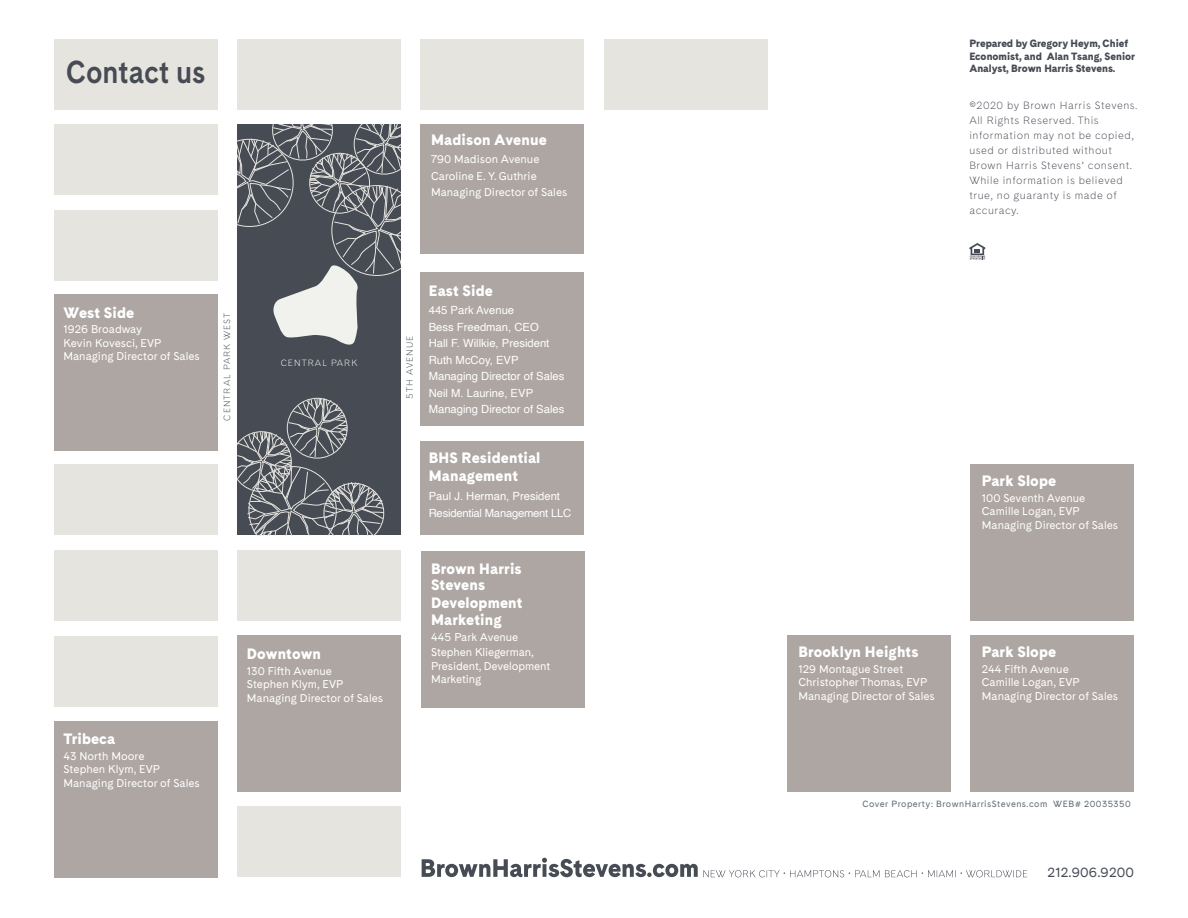
<style>
.page{position:relative;width:1188px;height:918px;background:#fff}
.page>*{position:absolute;margin:0;border:0;box-sizing:border-box;transform-origin:0 0}
.Headline_C_Black{font:700 31.5px "Cadiz";color:#464b54;scale:.9 1}
.Contact_Headline_A_W{font:900 15px/16.5px "Cadiz";letter-spacing:.01em;color:#fff}
.Contact_Headline_A_B{font:900 15px "Cadiz";letter-spacing:.01em;color:#fff}
.Cities_Phone_Number{font:13.5px "Cadiz";letter-spacing:.01em;color:#464b54}
.Contact_Names_Titles{font:11.25px/13.5px "Cadiz";color:#fff}
.Contact_Names_Titles-2{font:11.25px "Helvetica";color:#fff}
.Contact_Names_Titles-3{font:11.25px "Helvetica";letter-spacing:-.02em;color:#fff}
.Contact_Headline_A_W-2{font:11.25px "Cadiz";color:#fff}
.Copyright_Gray{font:300 10.5px/15px "Cadiz";letter-spacing:.05em;color:#464b54}
.Contact_Information{font:900 10.5px/12.6px "Cadiz";color:#464b54}
.Photo_Caption_Gray{font:9px "Cadiz";letter-spacing:.05em;color:#5d6a71}
.Street_Names_Labels{font:300 9px "Cadiz";letter-spacing:.11em;color:#464b54}
.Street_Names_Labels-2{font:300 9px "Cadiz";letter-spacing:.11em;color:#fff}
</style>
<div class="page">
<div style="left:421px;top:442px;width:163px;height:93px;background:#ada6a3"></div>
<div style="left:237px;top:125px;width:163px;height:410px;background:#464b54"></div>
<div style="left:54px;top:636px;width:163px;height:70px;background:#e6e4df"></div>
<div style="left:237px;top:39px;width:163px;height:71px;background:#e6e4df"></div>
<div style="left:604px;top:39px;width:163px;height:71px;background:#e6e4df"></div>
<div style="left:54px;top:125px;width:163px;height:70px;background:#e6e4df"></div>
<div style="left:54px;top:39px;width:163px;height:71px;background:#e6e4df"></div>
<div style="left:421px;top:39px;width:163px;height:71px;background:#e6e4df"></div>
<div style="left:237px;top:807px;width:163px;height:70px;background:#e6e4df"></div>
<div style="left:54px;top:464px;width:163px;height:71px;background:#e6e4df"></div>
<div style="left:54px;top:210px;width:163px;height:71px;background:#e6e4df"></div>
<div style="left:237px;top:636px;width:163px;height:156px;background:#ada6a3"></div>
<div style="left:54px;top:721px;width:163px;height:156px;background:#ada6a3"></div>
<svg style="left:237px;top:397px;width:148px;height:139px"></svg>
<div style="left:237px;top:550px;width:163px;height:71px;background:#e6e4df"></div>
<div style="left:54px;top:550px;width:163px;height:71px;background:#e6e4df"></div>
<svg style="left:237px;top:125px;width:164px;height:222px"></svg>
<div style="left:54px;top:295px;width:163px;height:156px;background:#ada6a3"></div>
<div style="left:788px;top:636px;width:163px;height:156px;background:#ada6a3"></div>
<div style="left:971px;top:464px;width:163px;height:157px;background:#ada6a3"></div>
<svg style="left:969px;top:243px;width:16px;height:17px"></svg>
<div style="left:422px;top:551px;width:163px;height:156px;background:#ada6a3"></div>
<div style="left:421px;top:272px;width:163px;height:154px;background:#ada6a3"></div>
<div style="left:420px;top:125px;width:163px;height:129px;background:#ada6a3"></div>
<svg style="left:422px;top:858px;width:605px;height:19px"></svg>
<div style="left:971px;top:636px;width:163px;height:156px;background:#ada6a3"></div>
<p class="Headline_C_Black" style="left:66px;top:53px;width:156px">Contact us</p>
<p class="Contact_Headline_A_W" style="left:431px;top:132px;width:117px">Madison Avenue</p>
<p class="Contact_Names_Titles" style="left:431px;top:153px;width:110px">790 Madison Avenue</p>
<p class="Contact_Names_Titles" style="left:431px;top:170px;width:107px">Caroline E. Y. Guthrie</p>
<p class="Contact_Names_Titles" style="left:431px;top:186px;width:138px">Managing Director of Sales</p>
<p class="Contact_Headline_A_W" style="left:64px;top:305px;width:72px">West Side</p>
<p class="Contact_Names_Titles" style="left:64px;top:323px;width:80px">1926 Broadway</p>
<p class="Contact_Names_Titles" style="left:64px;top:337px;width:99px">Kevin Kovesci, EVP</p>
<p class="Contact_Names_Titles" style="left:64px;top:350px;width:138px">Managing Director of Sales</p>
<p class="Contact_Headline_A_W" style="left:64px;top:732px;width:53px">Tribeca</p>
<p class="Contact_Names_Titles" style="left:64px;top:750px;width:82px">43 North Moore</p>
<p class="Contact_Names_Titles" style="left:64px;top:763px;width:138px">Stephen Klym, EVP<br>Managing Director of Sales</p>
<p class="Street_Names_Labels" style="left:221px;top:421px;width:109px;rotate:-90deg">CENTRAL PARK WEST</p>
<p class="Street_Names_Labels-2" style="left:281px;top:358px;width:78px">CENTRAL PARK</p>
<p class="Contact_Headline_A_W" style="left:247px;top:647px;width:76px">Downtown</p>
<p class="Contact_Names_Titles" style="left:247px;top:665px;width:87px">130 Fifth Avenue</p>
<p class="Contact_Names_Titles" style="left:247px;top:678px;width:138px">Stephen Klym, EVP<br>Managing Director of Sales</p>
<p class="Street_Names_Labels" style="left:404px;top:399px;width:65px;rotate:-90deg">5TH AVENUE</p>
<p class="Contact_Headline_A_W" style="left:429px;top:283px;width:66px">East Side</p>
<p class="Contact_Names_Titles-2" style="left:429px;top:302px;width:87px">445 Park Avenue</p>
<p class="Contact_Names_Titles-2" style="left:429px;top:318px;width:112px">Bess Freedman, CEO</p>
<p class="Contact_Names_Titles-2" style="left:429px;top:335px;width:122px">Hall F. Willkie, President</p>
<p class="Contact_Names_Titles-2" style="left:429px;top:351px;width:91px">Ruth McCoy, EVP</p>
<p class="Contact_Names_Titles-2" style="left:429px;top:368px;width:137px">Managing Director of Sales</p>
<p class="Contact_Names_Titles-2" style="left:429px;top:384px;width:106px">Neil M. Laurine, EVP</p>
<p class="Contact_Names_Titles-2" style="left:429px;top:401px;width:137px">Managing Director of Sales</p>
<p class="Contact_Headline_A_W" style="left:429px;top:450px;width:113px">BHS Residential</p>
<p class="Contact_Headline_A_W" style="left:429px;top:469px;width:91px">Management</p>
<p class="Contact_Names_Titles-2" style="left:429px;top:487px;width:133px">Paul J. Herman, President</p>
<p class="Contact_Names_Titles-3" style="left:429px;top:504px;width:144px">Residential Management LLC</p>
<p class="Contact_Headline_A_W" style="left:431px;top:562px;width:92px">Brown Harris</p>
<p class="Contact_Headline_A_W" style="left:431px;top:577px;width:55px">Stevens</p>
<p class="Contact_Headline_A_W" style="left:431px;top:596px;width:93px">Development<br>Marketing</p>
<p class="Contact_Headline_A_W-2" style="left:431px;top:630px;width:89px">445 Park Avenue</p>
<p class="Contact_Names_Titles" style="left:431px;top:646px;width:104px">Stephen Kliegerman,</p>
<p class="Contact_Names_Titles" style="left:431px;top:660px;width:121px">President, Development<br>Marketing</p>
<p class="Contact_Information" style="left:969px;top:38px;width:167px">Prepared by Gregory Heym, Chief<br>Economist, and Alan Tsang, Senior<br>Analyst, Brown Harris Stevens.</p>
<p class="Copyright_Gray" style="left:969px;top:98px;width:170px">©2020 by Brown Harris Stevens.<br>All Rights Reserved. This information may not be copied, used or distributed without<br>Brown Harris Stevens’ consent.<br>While information is believed true, no guaranty is made of accuracy.</p>
<p class="Contact_Headline_A_B" style="left:799px;top:642px;width:121px">Brooklyn Heights</p>
<p class="Contact_Names_Titles" style="left:799px;top:663px;width:106px">129 Montague Street</p>
<p class="Contact_Names_Titles" style="left:799px;top:676px;width:130px">Christopher Thomas, EVP</p>
<p class="Contact_Names_Titles" style="left:799px;top:690px;width:138px">Managing Director of Sales</p>
<p class="Contact_Headline_A_W" style="left:982px;top:474px;width:76px">Park Slope</p>
<p class="Contact_Names_Titles" style="left:982px;top:492px;width:105px">100 Seventh Avenue</p>
<p class="Contact_Names_Titles" style="left:982px;top:505px;width:99px">Camille Logan, EVP</p>
<p class="Contact_Names_Titles" style="left:982px;top:519px;width:138px">Managing Director of Sales</p>
<p class="Contact_Headline_A_W" style="left:982px;top:645px;width:76px">Park Slope</p>
<p class="Contact_Names_Titles" style="left:982px;top:663px;width:88px">244 Fifth Avenue</p>
<p class="Contact_Names_Titles" style="left:982px;top:676px;width:99px">Camille Logan, EVP</p>
<p class="Contact_Names_Titles" style="left:982px;top:690px;width:138px">Managing Director of Sales</p>
<p class="Photo_Caption_Gray" style="left:863px;top:799px;width:270px">Cover Property: BrownHarrisStevens.com WEB# 20035350</p>
<p class="Cities_Phone_Number" style="left:1048px;top:864px;width:88px">212.906.9200</p>
</div>
